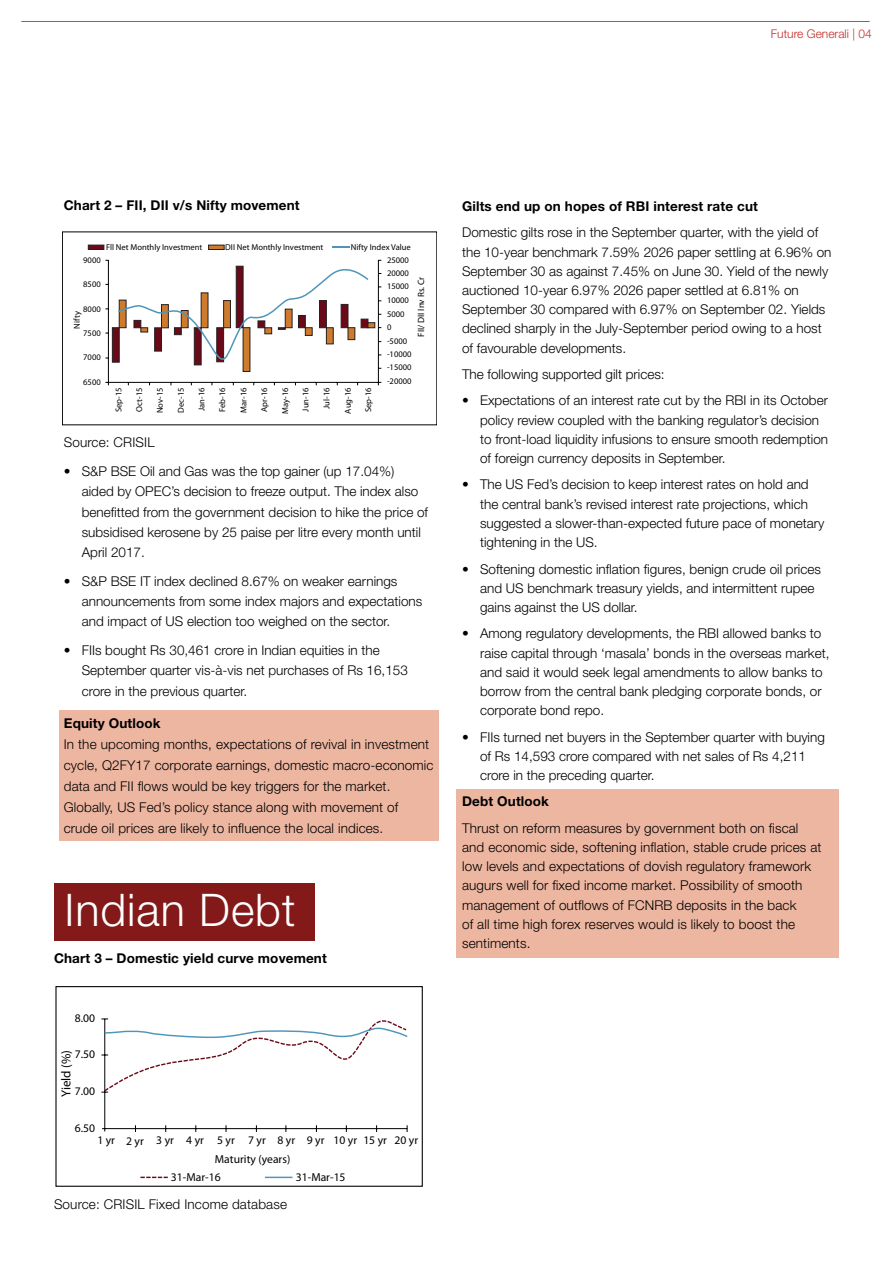
<style>
.page{position:relative;width:893px;height:1263px;background:#fff}
.page>*{position:absolute;margin:0;border:0;box-sizing:border-box;transform-origin:0 0}
.t1{font:300 45px "Helvetica Neue LT Std";letter-spacing:.02em;color:#fff}
.t2{font:300 13.5px/19.2px "Helvetica Neue LT Std";color:#000}
.t3{font:700 13.5px "Helvetica Neue LT Std";letter-spacing:.01em;color:#000}
.t4{font:13.05px "Myriad Pro";color:#000}
.t5{font:300 12px "Helvetica Neue LT Std";color:#c42d28}
.t6{font:11.55px/18.9px "Myriad Pro";color:#000}
.t7{font:9.15px "Myriad Pro";color:#000}
.t8{font:8.55px/13.5px "Myriad Pro";color:#000;text-align:justify}
</style>
<div class="page">
<div style="left:59px;top:710px;width:379px;height:131px;background:#edb6a1"></div>
<div style="left:456px;top:790px;width:383px;height:168px;background:#edb6a1"></div>
<svg style="left:88px;top:245px;width:16px;height:5px"></svg>
<svg style="left:208px;top:245px;width:17px;height:5px"></svg>
<svg style="left:332px;top:246px;width:18px;height:2px"></svg>
<svg style="left:105px;top:259px;width:277px;height:127px"></svg>
<div style="left:54px;top:883px;width:261px;height:58px;background:#841919"></div>
<div style="left:55px;top:986px;width:368px;height:201px;border:1px solid #000"></div>
<hr style="left:102px;top:1128px;width:305px;height:1px;background:#000">
<hr style="left:104px;top:1019px;width:1px;height:112px;background:#000">
<svg style="left:140px;top:1176px;width:28px;height:2px"></svg>
<hr style="left:265px;top:1176px;width:27px;height:2px;background:#4e95ba">
<svg style="left:101px;top:1018px;width:307px;height:75px"></svg>
<hr style="left:21px;top:21px;width:849px;height:1px;background:#6d6e71">
<p class="t5" style="left:771px;top:27px;width:102px">Future Generali | 04</p>
<p class="t3" style="left:64px;top:196px;width:237px">Chart 2 – FII, DII v/s Nifty movement</p>
<p class="t8" style="left:106px;top:240px;width:98px">Fll Net Monthly Investment</p>
<p class="t8" style="left:225px;top:240px;width:100px">DII Net Monthly Investment</p>
<p class="t8" style="left:351px;top:240px;width:62px">Nifty Index Value</p>
<p class="t8" style="left:83px;top:253px;width:19px">9000</p>
<p class="t8" style="left:387px;top:253px;width:23px">25000<br>20000<br>15000<br>10000<br>5000</p>
<p class="t8" style="left:387px;top:334px;width:26px;text-align:left">-5000 -10000 -15000</p>
<p class="t8" style="left:387px;top:374px;width:26px">-20000</p>
<p class="t7" style="left:415px;top:337px;width:61px;rotate:-90deg">FII/ DII Inv Rs. Cr</p>
<p class="t8" style="left:83px;top:277px;width:19px">8500</p>
<p class="t8" style="left:83px;top:302px;width:19px">8000</p>
<p class="t8" style="left:83px;top:326px;width:19px">7500</p>
<p class="t8" style="left:83px;top:350px;width:19px">7000</p>
<p class="t8" style="left:83px;top:376px;width:19px">6500</p>
<p class="t8" style="left:70px;top:329px;width:19px;rotate:-90deg">Nifty</p>
<p class="t8" style="left:387px;top:320px;width:6px">0</p>
<p class="t8" style="left:112px;top:412px;width:26px;rotate:-90deg">Sep-15</p>
<p class="t8" style="left:132px;top:412px;width:25px;rotate:-90deg">Oct-15</p>
<p class="t8" style="left:153px;top:413px;width:27px;rotate:-90deg">Nov-15</p>
<p class="t8" style="left:174px;top:413px;width:27px;rotate:-90deg">Dec-15</p>
<p class="t8" style="left:195px;top:411px;width:25px;rotate:-90deg">Jan-16</p>
<p class="t8" style="left:216px;top:412px;width:26px;rotate:-90deg">Feb-16</p>
<p class="t8" style="left:237px;top:413px;width:27px;rotate:-90deg">Mar-16</p>
<p class="t8" style="left:258px;top:412px;width:26px;rotate:-90deg">Apr-16</p>
<p class="t8" style="left:278px;top:414px;width:28px;rotate:-90deg">May-16</p>
<p class="t8" style="left:299px;top:412px;width:25px;rotate:-90deg">Jun-16</p>
<p class="t8" style="left:320px;top:409px;width:23px;rotate:-90deg">Jul-16</p>
<p class="t8" style="left:341px;top:414px;width:27px;rotate:-90deg">Aug-16</p>
<p class="t8" style="left:361px;top:412px;width:26px;rotate:-90deg">Sep-16</p>
<p class="t2" style="left:64px;top:433px;width:92px">Source: CRISIL</p>
<p class="t2" style="left:82px;top:461px;width:348px;line-height:20.2px;text-indent:-18px">• S&amp;P BSE Oil and Gas was the top gainer (up 17.04%) aided by OPEC’s decision to freeze output. The index also benefitted from the government decision to hike the price of subsidised kerosene by 25 paise per litre every month until April 2017.</p>
<p class="t2" style="left:82px;top:571px;width:342px;line-height:20.2px;text-indent:-18px">• S&amp;P BSE IT index declined 8.67% on weaker earnings announcements from some index majors and expectations and impact of US election too weighed on the sector.</p>
<p class="t2" style="left:82px;top:640px;width:328px;line-height:20.2px;text-indent:-18px">• FIIs bought Rs 30,461 crore in Indian equities in the<br>September quarter vis-à-vis net purchases of Rs 16,153 crore in the previous quarter.</p>
<p class="t3" style="left:64px;top:715px;width:98px">Equity Outlook</p>
<p class="t2" style="left:64px;top:733px;width:371px;line-height:21px">In the upcoming months, expectations of revival in investment cycle, Q2FY17 corporate earnings, domestic macro-economic data and FII flows would be key triggers for the market.<br>Globally, US Fed’s policy stance along with movement of crude oil prices are likely to influence the local indices.</p>
<h1 class="t1" style="left:65px;top:882px;width:232px">Indian Debt</h1>
<p class="t3" style="left:54px;top:949px;width:274px">Chart 3 – Domestic yield curve movement</p>
<p class="t6" style="left:75px;top:1008px;width:22px">8.00</p>
<p class="t6" style="left:75px;top:1045px;width:22px">7.50</p>
<p class="t4" style="left:58px;top:1097px;width:49px;rotate:-90deg">Yield (%)</p>
<p class="t6" style="left:75px;top:1081px;width:22px">7.00</p>
<p class="t6" style="left:75px;top:1118px;width:22px">6.50</p>
<p class="t6" style="left:215px;top:1131px;width:77px;text-indent:-117px">1 yr 2 yr 3 yr 4 yr 5 yr 7 yr<br>Maturity (years)</p>
<p class="t6" style="left:171px;top:1167px;width:51px">31-Mar-16</p>
<p class="t6" style="left:296px;top:1167px;width:51px">31-Mar-15</p>
<p class="t6" style="left:278px;top:1131px;width:142px">8 yr 9 yr 10 yr 15 yr 20 yr</p>
<p class="t2" style="left:54px;top:1195px;width:235px">Source: CRISIL Fixed Income database</p>
<p class="t3" style="left:462px;top:198px;width:297px">Gilts end up on hopes of RBI interest rate cut</p>
<p class="t2" style="left:462px;top:223px;width:371px">Domestic gilts rose in the September quarter, with the yield of the 10-year benchmark 7.59% 2026 paper settling at 6.96% on September 30 as against 7.45% on June 30. Yield of the newly auctioned 10-year 6.97% 2026 paper settled at 6.81% on September 30 compared with 6.97% on September 02. Yields declined sharply in the July-September period owing to a host of favourable developments.</p>
<p class="t2" style="left:462px;top:364px;width:204px">The following supported gilt prices:</p>
<p class="t2" style="left:480px;top:391px;width:350px;text-indent:-18px">• Expectations of an interest rate cut by the RBI in its October policy review coupled with the banking regulator’s decision to front-load liquidity infusions to ensure smooth redemption of foreign currency deposits in September.</p>
<p class="t2" style="left:480px;top:475px;width:346px;text-indent:-18px">• The US Fed’s decision to keep interest rates on hold and the central bank’s revised interest rate projections, which suggested a slower-than-expected future pace of monetary tightening in the US.</p>
<p class="t2" style="left:480px;top:559px;width:342px;text-indent:-18px">• Softening domestic inflation figures, benign crude oil prices and US benchmark treasury yields, and intermittent rupee gains against the US dollar.</p>
<p class="t2" style="left:480px;top:624px;width:351px;text-indent:-18px">• Among regulatory developments, the RBI allowed banks to raise capital through ‘masala’ bonds in the overseas market, and said it would seek legal amendments to allow banks to borrow from the central bank pledging corporate bonds, or corporate bond repo.</p>
<p class="t2" style="left:480px;top:727px;width:346px;text-indent:-18px">• FIIs turned net buyers in the September quarter with buying of Rs 14,593 crore compared with net sales of Rs 4,211 crore in the preceding quarter.</p>
<p class="t3" style="left:462px;top:793px;width:88px">Debt Outlook</p>
<p class="t2" style="left:462px;top:818px;width:361px">Thrust on reform measures by government both on fiscal and economic side, softening inflation, stable crude prices at low levels and expectations of dovish regulatory framework augurs well for fixed income market. Possibility of smooth management of outflows of FCNRB deposits in the back<br>of all time high forex reserves would is likely to boost the sentiments.</p>
</div>
